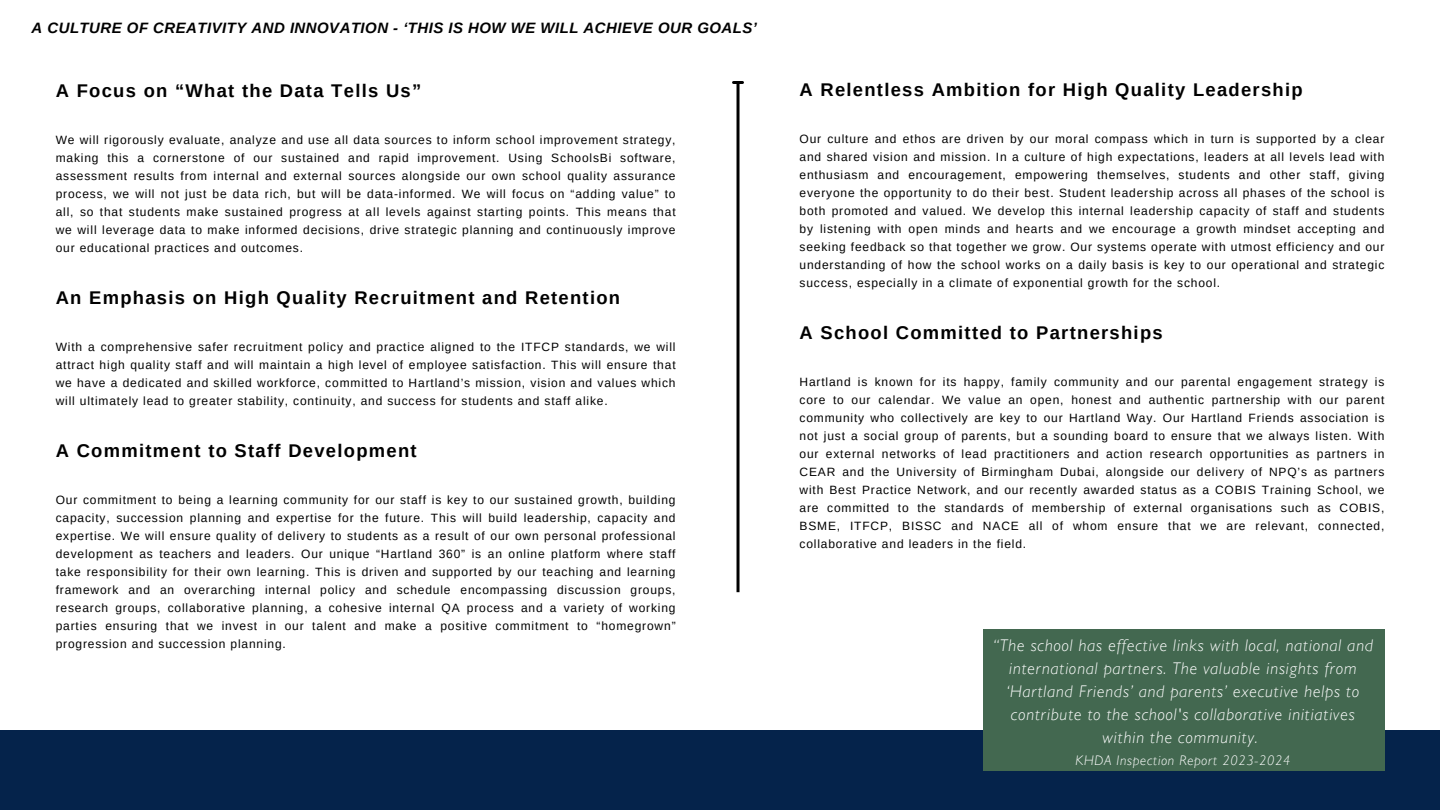
<style>
.page{position:relative;width:1440px;height:810px;background:#fff}
.page>*{position:absolute;margin:0;border:0;box-sizing:border-box;transform-origin:0 0}
.t1{font:700 18.4px "Arimo";letter-spacing:.07em;color:#000}
.t2{font:italic 300 16.9px/23.1px "Gill Sans MT Std";letter-spacing:.055em;color:#fff;text-align:center}
.t3{font:italic 700 15px "Arimo";letter-spacing:.03em;color:#000}
.t4{font:italic 300 13.9px "Gill Sans MT Std";letter-spacing:.055em;color:#fff}
.t5{font:12px/18px "Arimo";letter-spacing:.07em;color:#000;text-align:justify}
</style>
<div class="page">
<div style="left:0;top:731px;width:1440px;height:79px;background:#05234b"></div>
<hr style="left:737px;top:83px;width:3px;height:509px;background:#000">
<svg style="left:734px;top:81px;width:9px;height:3px"></svg>
<div style="left:984px;top:629px;width:401px;height:141px;background:#436850"></div>
<h3 class="t3" style="left:32px;top:20px;width:727px">A CULTURE OF CREATIVITY AND INNOVATION - ‘THIS IS HOW WE WILL ACHIEVE OUR GOALS’</h3>
<h1 class="t1" style="left:56px;top:80px;width:367px">A Focus on “What the Data Tells Us”</h1>
<p class="t5" style="left:56px;top:131px;width:621px">We will rigorously evaluate, analyze and use all data sources to inform school improvement strategy, making this a cornerstone of our sustained and rapid improvement. Using SchoolsBi software, assessment results from internal and external sources alongside our own school quality assurance process, we will not just be data rich, but will be data-informed. We will focus on “adding value” to all, so that students make sustained progress at all levels against starting points. This means that we will leverage data to make informed decisions, drive strategic planning and continuously improve our educational practices and outcomes.</p>
<h1 class="t1" style="left:56px;top:287px;width:566px">An Emphasis on High Quality Recruitment and Retention</h1>
<p class="t5" style="left:56px;top:338px;width:621px">With a comprehensive safer recruitment policy and practice aligned to the ITFCP standards, we will attract high quality staff and will maintain a high level of employee satisfaction. This will ensure that we have a dedicated and skilled workforce, committed to Hartland’s mission, vision and values which will ultimately lead to greater stability, continuity, and success for students and staff alike.</p>
<h1 class="t1" style="left:56px;top:440px;width:362px">A Commitment to Staff Development</h1>
<p class="t5" style="left:56px;top:491px;width:621px">Our commitment to being a learning community for our staff is key to our sustained growth, building capacity, succession planning and expertise for the future. This will build leadership, capacity and expertise. We will ensure quality of delivery to students as a result of our own personal professional development as teachers and leaders. Our unique “Hartland 360” is an online platform where staff take responsibility for their own learning. This is driven and supported by our teaching and learning framework and an overarching internal policy and schedule encompassing discussion groups, research groups, collaborative planning, a cohesive internal QA process and a variety of working parties ensuring that we invest in our talent and make a positive commitment to “homegrown” progression and succession planning.</p>
<h1 class="t1" style="left:800px;top:79px;width:505px">A Relentless Ambition for High Quality Leadership</h1>
<p class="t5" style="left:800px;top:130px;width:586px">Our culture and ethos are driven by our moral compass which in turn is supported by a clear and shared vision and mission. In a culture of high expectations, leaders at all levels lead with enthusiasm and encouragement, empowering themselves, students and other staff, giving everyone the opportunity to do their best. Student leadership across all phases of the school is both promoted and valued. We develop this internal leadership capacity of staff and students by listening with open minds and hearts and we encourage a growth mindset accepting and seeking feedback so that together we grow. Our systems operate with utmost efficiency and our understanding of how the school works on a daily basis is key to our operational and strategic success, especially in a climate of exponential growth for the school.</p>
<h1 class="t1" style="left:800px;top:322px;width:365px">A School Committed to Partnerships</h1>
<p class="t5" style="left:800px;top:373px;width:586px">Hartland is known for its happy, family community and our parental engagement strategy is core to our calendar. We value an open, honest and authentic partnership with our parent community who collectively are key to our Hartland Way. Our Hartland Friends association is not just a social group of parents, but a sounding board to ensure that we always listen. With our external networks of lead practitioners and action research opportunities as partners in CEAR and the University of Birmingham Dubai, alongside our delivery of NPQ’s as partners with Best Practice Network, and our recently awarded status as a COBIS Training School, we are committed to the standards of membership of external organisations such as COBIS, BSME, ITFCP, BISSC and NACE all of whom ensure that we are relevant, connected, collaborative and leaders in the field.</p>
<p class="t2" style="left:993px;top:637px;width:382px">“The school has effective links with local, national and international partners. The valuable insights from ‘Hartland Friends’ and parents’ executive helps to contribute to the school's collaborative initiatives within the community.</p>
<p class="t4" style="left:1075px;top:756px;width:216px">KHDA Inspection Report 2023-2024</p>
</div>
